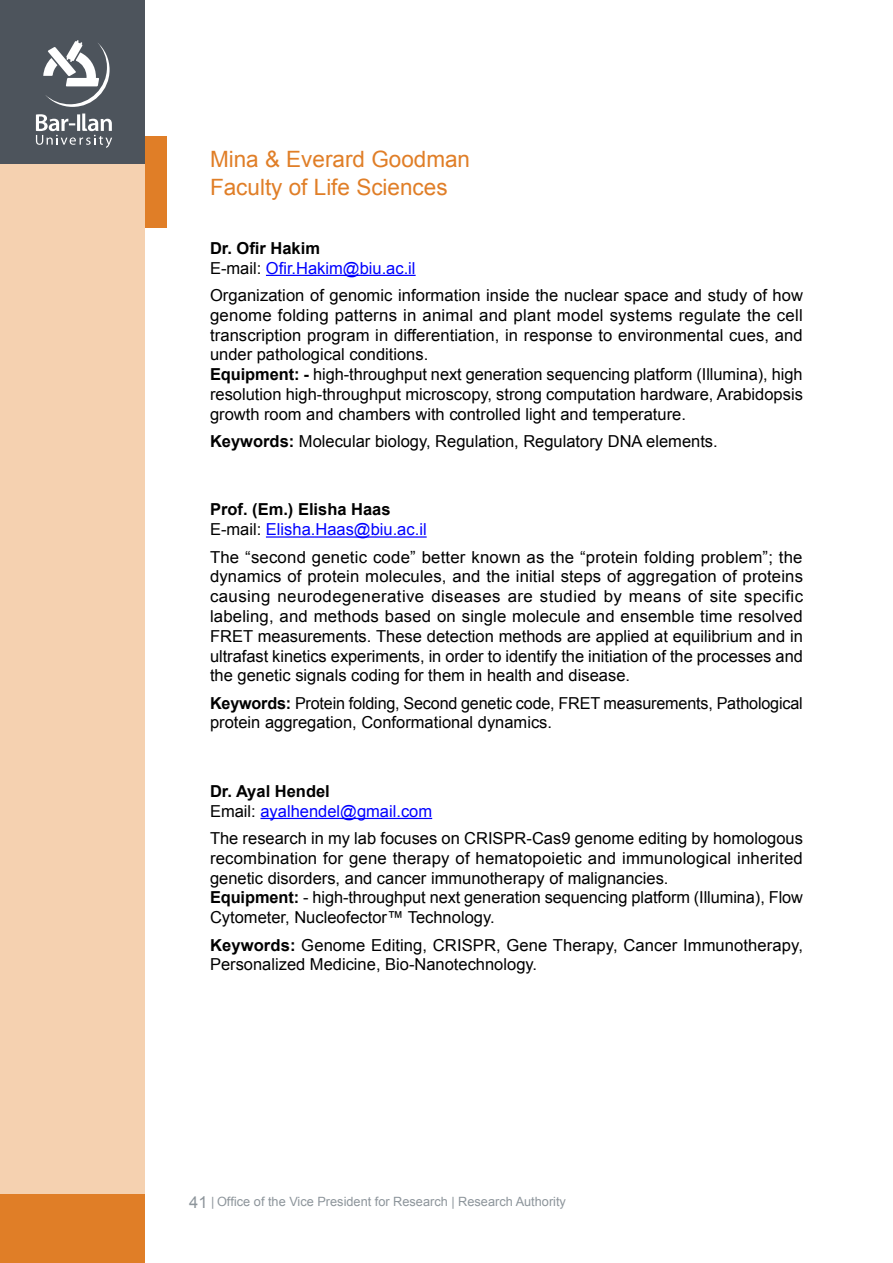
<style>
.page{position:relative;width:893px;height:1263px;background:#fff}
.page>*{position:absolute;margin:0;border:0;box-sizing:border-box;transform-origin:0 0}
.כותרת_כתום_חדש{font:22.5px "Arial";color:#e07e27}
.שורה_ראשונה{font:16.5px/19.8px "Arial";color:#000;text-align:justify}
.ראשי_ללא_בייסליין{font:16.5px/19.8px "Arial";color:#000;text-align:justify}
.ראשי{font:16.5px "Arial";color:#00f}
.כותרת_קטנה{font:700 16.5px "Arial";color:#000}
.t1{font:12.75px "Arial";color:#8d959b}
.s1{color:#000}
.s2{font-weight:700}
.s3{font-size:16.5px}
</style>
<div class="page">
<div style="left:0;top:0;width:145px;height:1263px;background:#f5d1b0"></div>
<div style="left:145px;top:136px;width:22px;height:92px;background:#e07e27"></div>
<div style="left:0;top:0;width:145px;height:163px;background:#4d545c"></div>
<svg style="left:43px;top:40px;width:67px;height:67px"></svg>
<svg style="left:36px;top:114px;width:76px;height:34px"></svg>
<div style="left:0;top:1194px;width:145px;height:69px;background:#e07e27"></div>
<hr style="left:266px;top:275px;width:150px;height:1px;background:#00f">
<hr style="left:266px;top:536px;width:161px;height:2px;background:#00f">
<hr style="left:260px;top:818px;width:172px;height:1px;background:#00f">
<p class="כותרת_כתום_חדש" style="left:210px;top:144px;width:262px">Mina &amp; Everard Goodman</p>
<p class="כותרת_כתום_חדש" style="left:210px;top:172px;width:239px">Faculty of Life Sciences</p>
<p class="כותרת_קטנה" style="left:210px;top:237px;width:112px">Dr. Ofir Hakim</p>
<p class="ראשי" style="left:210px;top:257px;width:207px"><span class="s1">E-mail:</span> Ofir.Hakim@biu.ac.il</p>
<p class="שורה_ראשונה" style="left:210px;top:285px;width:595px">Organization of genomic information inside the nuclear space and study of how genome folding patterns in animal and plant model systems regulate the cell transcription program in differentiation, in response to environmental cues, and under pathological conditions.</p>
<p class="ראשי_ללא_בייסליין" style="left:210px;top:365px;width:594px"><span class="s2">Equipment: -</span> high-throughput next generation sequencing platform (Illumina), high resolution high-throughput microscopy, strong computation hardware, Arabidopsis growth room and chambers with controlled light and temperature.</p>
<p class="שורה_ראשונה" style="left:210px;top:431px;width:509px"><span class="s2">Keywords:</span> Molecular biology, Regulation, Regulatory DNA elements.</p>
<p class="כותרת_קטנה" style="left:210px;top:499px;width:182px">Prof. (Em.) Elisha Haas</p>
<p class="ראשי" style="left:210px;top:519px;width:218px"><span class="s1">E-mail:</span> Elisha.Haas@biu.ac.il</p>
<p class="שורה_ראשונה" style="left:210px;top:547px;width:595px">The “second genetic code” better known as the “protein folding problem”; the dynamics of protein molecules, and the initial steps of aggregation of proteins causing neurodegenerative diseases are studied by means of site specific labeling, and methods based on single molecule and ensemble time resolved FRET measurements. These detection methods are applied at equilibrium and in ultrafast kinetics experiments, in order to identify the initiation of the processes and the genetic signals coding for them in health and disease.</p>
<p class="שורה_ראשונה" style="left:210px;top:693px;width:594px"><span class="s2">Keywords:</span> Protein folding, Second genetic code, FRET measurements, Pathological protein aggregation, Conformational dynamics.</p>
<p class="כותרת_קטנה" style="left:210px;top:780px;width:121px">Dr. Ayal Hendel</p>
<p class="ראשי" style="left:210px;top:800px;width:224px"><span class="s1">Email:</span> ayalhendel@gmail.com</p>
<p class="שורה_ראשונה" style="left:210px;top:828px;width:594px">The research in my lab focuses on CRISPR-Cas9 genome editing by homologous recombination for gene therapy of hematopoietic and immunological inherited genetic disorders, and cancer immunotherapy of malignancies.</p>
<p class="ראשי_ללא_בייסליין" style="left:210px;top:888px;width:594px"><span class="s2">Equipment:</span> - high-throughput next generation sequencing platform (Illumina), Flow<br>Cytometer, Nucleofector™ Technology.</p>
<p class="שורה_ראשונה" style="left:210px;top:935px;width:594px"><span class="s2">Keywords:</span> Genome Editing, CRISPR, Gene Therapy, Cancer Immunotherapy,<br>Personalized Medicine, Bio-Nanotechnology.</p>
<p class="t1" style="left:189px;top:1193px;width:378px"><span class="s3">41</span> | Office of the Vice President for Research | Research Authority</p>
</div>
